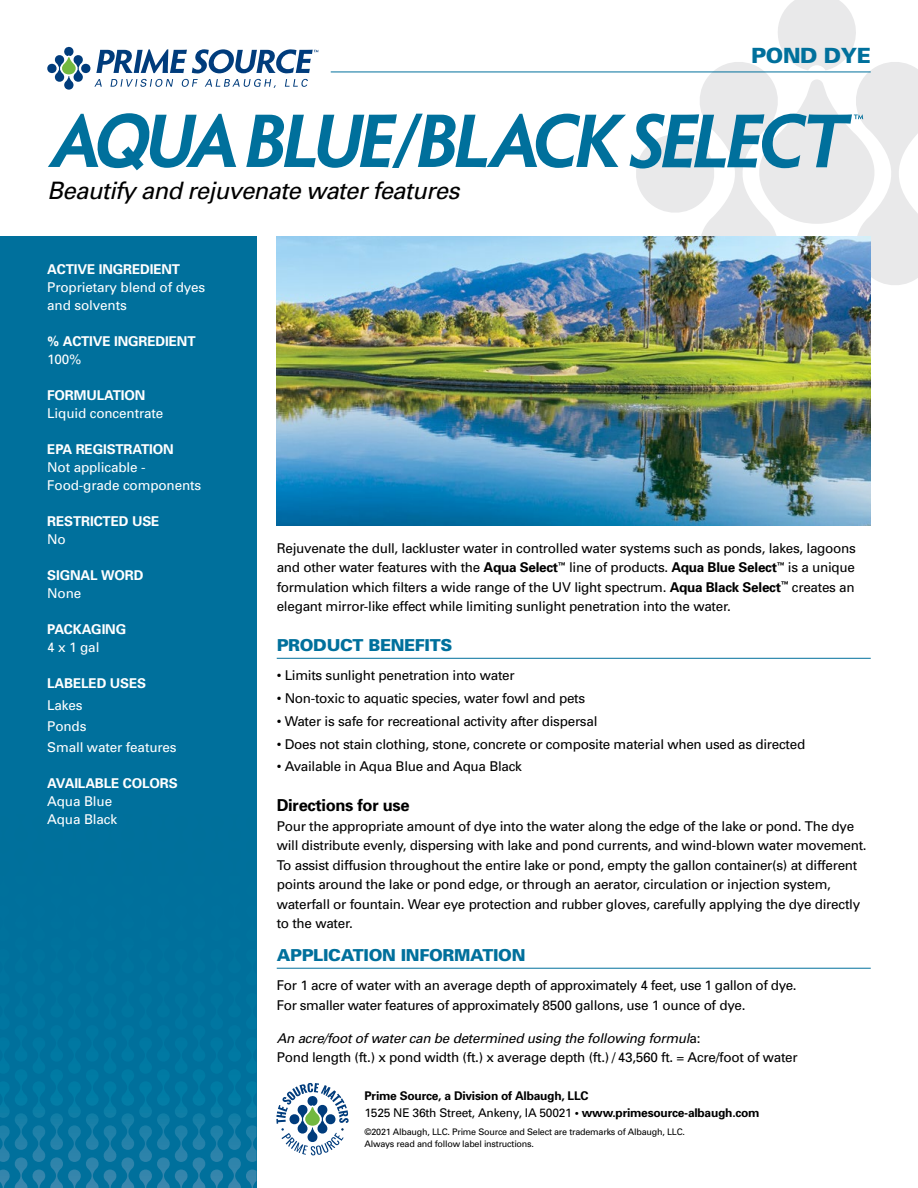
<style>
.page{position:relative;width:918px;height:1188px;background:#fff}
.page>*{position:absolute;margin:0;border:0;box-sizing:border-box;transform-origin:0 0}
.t1{font:italic 24px "Univers";letter-spacing:-.03em;color:#000}
.t2{font:900 21px "Univers";letter-spacing:-.02em;color:#00709c}
.t3{font:900 16.5px "Univers";letter-spacing:-.02em;color:#00709c}
.t4{font:700 16.5px "Univers";letter-spacing:-.02em;color:#000}
.t5{font:13.5px/19.5px "Univers";letter-spacing:-.02em;color:#000}
.t6{font:13.5px/18px "Univers";letter-spacing:-.01em;color:#fff}
.t7{font:700 13.5px "Univers";letter-spacing:-.01em;color:#fff}
.t8{font:700 12px/16.5px "Univers";letter-spacing:-.02em;color:#000}
.t9{font:9px/12px "Univers";letter-spacing:-.025em;color:#000}
.s1{font-weight:700}
.s2{font-style:italic}
.s3{font-weight:400}
</style>
<div class="page">
<div style="left:0;top:236px;width:256px;height:952px;background:#00709c"></div>
<svg style="left:0;top:1075px;width:256px;height:113px"></svg>
<hr style="left:277px;top:658px;width:594px;height:1px;background:#00709c">
<hr style="left:277px;top:968px;width:594px;height:1px;background:#00709c">
<img style="left:277px;top:351px;width:594px;height:174px">
<img style="left:47px;top:0;width:871px;height:351px">
<svg style="left:276px;top:1083px;width:73px;height:72px"></svg>
<h1 class="t1" style="left:47px;top:176px;width:414px">Beautify and rejuvenate water features</h1>
<h2 class="t2" style="left:751px;top:42px;width:121px">POND DYE</h2>
<p class="t7" style="left:47px;top:261px;width:134px">ACTIVE INGREDIENT</p>
<p class="t6" style="left:47px;top:278px;width:160px">Proprietary blend of dyes and solvents</p>
<p class="t7" style="left:47px;top:333px;width:150px">% ACTIVE INGREDIENT</p>
<p class="t6" style="left:47px;top:350px;width:36px">100%</p>
<p class="t7" style="left:47px;top:387px;width:100px">FORMULATION</p>
<p class="t6" style="left:47px;top:404px;width:118px">Liquid concentrate</p>
<p class="t7" style="left:47px;top:441px;width:128px">EPA REGISTRATION</p>
<p class="t6" style="left:47px;top:458px;width:156px">Not applicable -<br>Food-grade components</p>
<p class="t7" style="left:47px;top:513px;width:114px">RESTRICTED USE</p>
<p class="t6" style="left:47px;top:530px;width:20px">No</p>
<p class="t7" style="left:47px;top:567px;width:98px">SIGNAL WORD</p>
<p class="t6" style="left:47px;top:584px;width:36px">None</p>
<p class="t7" style="left:47px;top:621px;width:80px">PACKAGING</p>
<p class="t6" style="left:47px;top:638px;width:54px">4 x 1 gal</p>
<p class="t7" style="left:47px;top:675px;width:101px">LABELED USES</p>
<p class="t6" style="left:47px;top:694px;width:131px;line-height:21.3px">Lakes<br>Ponds<br>Small water features</p>
<p class="t7" style="left:47px;top:775px;width:132px">AVAILABLE COLORS</p>
<p class="t6" style="left:47px;top:792px;width:72px">Aqua Blue<br>Aqua Black</p>
<p class="t5" style="left:277px;top:538px;width:581px;text-align:justify">Rejuvenate the dull, lackluster water in controlled water systems such as ponds, lakes, lagoons and other water features with the <span class="s1">Aqua Select</span><sup>™</sup> line of products. <span class="s1">Aqua Blue Select</span><sup>™</sup> is a unique formulation which filters a wide range of the UV light spectrum. <span class="s1">Aqua Black Select</span><sup>™</sup> creates an elegant mirror-like effect while limiting sunlight penetration into the water.</p>
<p class="t3" style="left:277px;top:635px;width:177px">PRODUCT BENEFITS</p>
<p class="t5" style="left:277px;top:666px;width:239px">• Limits sunlight penetration into water</p>
<p class="t5" style="left:277px;top:688px;width:310px">• Non-toxic to aquatic species, water fowl and pets</p>
<p class="t5" style="left:277px;top:711px;width:322px">• Water is safe for recreational activity after dispersal</p>
<p class="t5" style="left:277px;top:734px;width:530px">• Does not stain clothing, stone, concrete or composite material when used as directed</p>
<p class="t5" style="left:277px;top:757px;width:247px">• Available in Aqua Blue and Aqua Black</p>
<p class="t4" style="left:277px;top:795px;width:134px">Directions for use</p>
<p class="t5" style="left:277px;top:816px;width:591px">Pour the appropriate amount of dye into the water along the edge of the lake or pond. The dye will distribute evenly, dispersing with lake and pond currents, and wind-blown water movement.<br>To assist diffusion throughout the entire lake or pond, empty the gallon container(s) at different points around the lake or pond edge, or through an aerator, circulation or injection system, waterfall or fountain. Wear eye protection and rubber gloves, carefully applying the dye directly to the water.</p>
<p class="t3" style="left:277px;top:945px;width:250px">APPLICATION INFORMATION</p>
<p class="t5" style="left:277px;top:976px;width:521px">For 1 acre of water with an average depth of approximately 4 feet, use 1 gallon of dye.<br>For smaller water features of approximately 8500 gallons, use 1 ounce of dye.</p>
<p class="t5" style="left:277px;top:1028px;width:523px"><span class="s2">An acre/foot of water can be determined using the following formul</span>a:<br>Pond length (ft.) x pond width (ft.) x average depth (ft.) / 43,560 ft. = Acre/foot of water</p>
<p class="t8" style="left:364px;top:1087px;width:397px">Prime Source, a Division of Albaugh, LLC<br><span class="s3">1525 NE 36th Street, Ankeny, IA 50021</span> • www.primesource-albaugh.com</p>
<p class="t9" style="left:364px;top:1126px;width:322px">©2021 Albaugh, LLC. Prime Source and Select are trademarks of Albaugh, LLC.<br>Always read and follow label instructions.</p>
</div>
